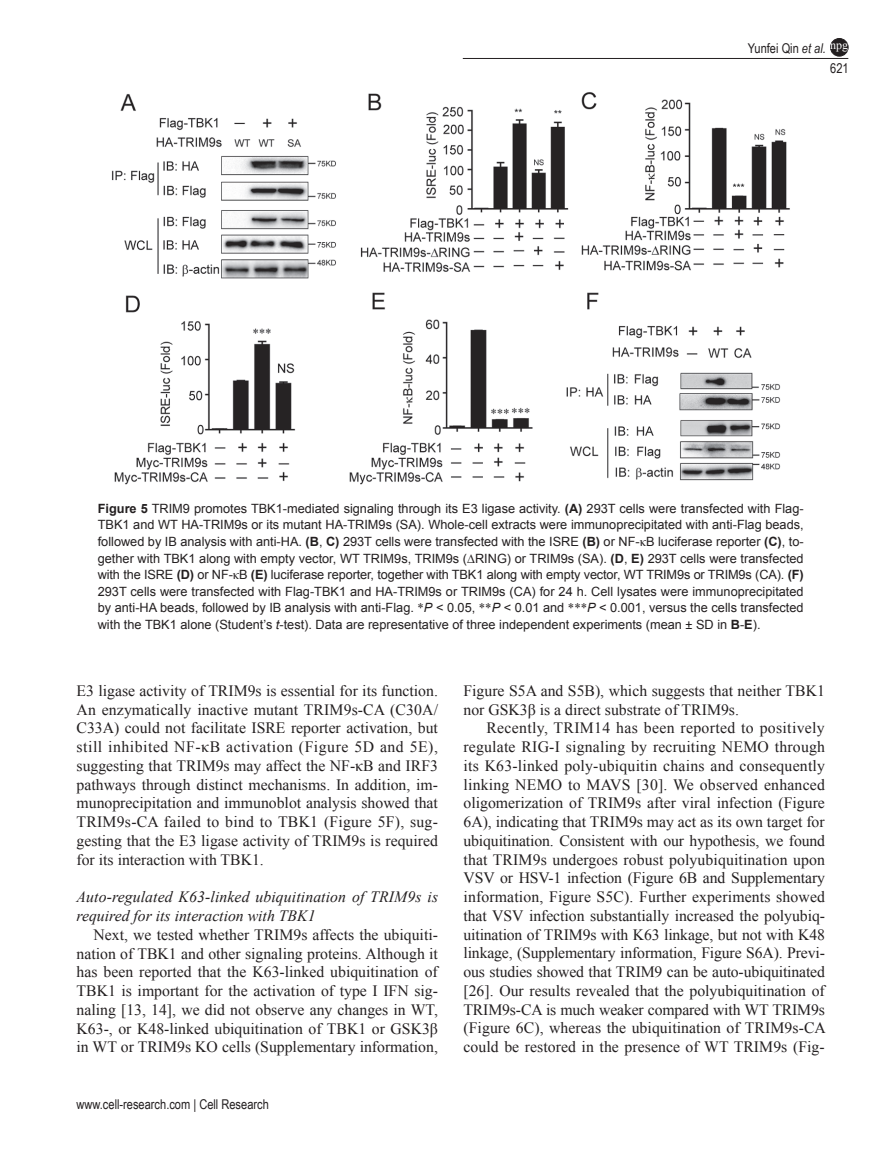
<style>
.page{position:relative;width:893px;height:1170px;background:#fff}
.page>*{position:absolute;margin:0;border:0;box-sizing:border-box;transform-origin:0 0}
.t1{font:15.75px/18.8px "Times New Roman";color:#231f20;text-align:justify}
.t2{font:15.75px/18.8px "Times New Roman PS Italic MT2";letter-spacing:.005em;color:#231f20}
.t3{font:13.5px "Arial Narrow";color:#231f20}
.t4{font:12.75px/16.5px "Arial MT2";color:#231f20}
.t5{font:12.75px/16.5px "Arial";color:#231f20}
.t6{font:12px "Times New Roman PSMT2";color:#fff}
.s1{font-style:italic}
.s2{font-family:"Arial";font-weight:700}
.s3{font-family:"Arial"}
.s4{font-weight:700}
.s5{font-family:"Times New Roman"}
.s6{font-family:"Times New Roman PSMT2"}
.s7{font-family:"Arial MT2"}
</style>
<div class="page">
<hr style="left:463px;top:58px;width:385px;height:1px;background:#231f20">
<div style="left:830px;top:38px;width:18px;height:18px;background:#231f20;border-radius:50%"></div>
<div style="left:830px;top:38px;width:18px;height:18px;border:1px solid #231f20;border-radius:50%"></div>
<img style="left:111px;top:92px;width:679px;height:393px">
<p class="t3" style="left:748px;top:39px;width:80px">Yunfei Qin <span class="s1">et al.</span></p>
<p class="t6" style="left:830px;top:37px;width:19px">npg</p>
<p class="t3" style="left:830px;top:58px;width:20px">621</p>
<p class="t4" style="left:98px;top:500px;width:707px"><span class="s2">Figure 5</span> TRIM9 promotes TBK1-mediated signaling through its E3 ligase activity. <span class="s2">(A)</span> <span class="s3">293T cells were transfected with Flag-<br></span>TBK1 and WT HA-TRIM9s or its mutant HA-TRIM9s (SA). Whole-cell extracts were immunoprecipitated with anti-Flag beads,</p>
<p class="t5" style="left:98px;top:533px;width:707px">followed by IB analysis with anti-HA. <span class="s4">(B</span>, <span class="s4">C)</span> 293T cells were transfected with the ISRE <span class="s4">(B)</span> or NF-<span class="s5">κ</span>B luciferase reporter <span class="s4">(C)</span>, to-</p>
<p class="t4" style="left:98px;top:550px;width:707px;text-align:justify">gether with TBK1 along with empty vector, WT TRIM9s, TRIM9s (∆RING) or TRIM9s (SA). <span class="s2">(D</span><span class="s3">,</span> <span class="s2">E)</span> <span class="s3">293T cells were transfected with the ISRE</span> <span class="s2">(D)</span> <span class="s3">or NF-</span><span class="s5">κ</span><span class="s3">B</span> <span class="s2">(E)</span> luciferase reporter, together with TBK1 along with empty vector, WT TRIM9s or TRIM9s (CA). <span class="s2">(F)<br></span>293T cells were transfected with Flag-TBK1 and HA-TRIM9s or TRIM9s (CA) for 24 h. Cell lysates were immunoprecipitated</p>
<p class="t5" style="left:98px;top:599px;width:707px">by anti-HA beads, followed by IB analysis with anti-Flag. <span class="s6">*</span><span class="s1">P</span> &lt; 0.05, <span class="s6">**</span><span class="s1">P</span> &lt; 0.01 and <span class="s6">***</span><span class="s1">P</span> &lt; 0.001, versus the cells transfected <span class="s7">with the TBK1 alone (Student’s</span> <span class="s1">t</span>-test). Data are representative of three independent experiments (mean ± SD in <span class="s4">B</span>-<span class="s4">E</span>).</p>
<p class="t1" style="left:77px;top:681px;width:363px">E3 ligase activity of TRIM9s is essential for its function.<br>An enzymatically inactive mutant TRIM9s-CA (C30A/ C33A) could not facilitate ISRE reporter activation, but still inhibited NF-κB activation (Figure 5D and 5E), suggesting that TRIM9s may affect the NF-κB and IRF3 pathways through distinct mechanisms. In addition, im&shy;munoprecipitation and immunoblot analysis showed that TRIM9s-CA failed to bind to TBK1 (Figure 5F), sug&shy;gesting that the E3 ligase activity of TRIM9s is required for its interaction with TBK1.</p>
<p class="t2" style="left:77px;top:887px;width:363px">Auto-regulated K63-linked ubiquitination of TRIM9s is required for its interaction with TBK1</p>
<p class="t1" style="left:77px;top:924px;width:363px;text-indent:17px">Next, we tested whether TRIM9s affects the ubiquiti&shy;nation of TBK1 and other signaling proteins. Although it has been reported that the K63-linked ubiquitination of TBK1 is important for the activation of type I IFN sig&shy;naling [13, 14], we did not observe any changes in WT, K63-, or K48-linked ubiquitination of TBK1 or GSK3β in WT or TRIM9s KO cells (Supplementary information,</p>
<p class="t3" style="left:77px;top:1094px;width:194px">www.cell-research.com | Cell Research</p>
<p class="t1" style="left:463px;top:681px;width:363px">Figure S5A and S5B), which suggests that neither TBK1 nor GSK3β is a direct substrate of TRIM9s.</p>
<p class="t1" style="left:463px;top:718px;width:364px;text-indent:23px">Recently, TRIM14 has been reported to positively regulate RIG-I signaling by recruiting NEMO through its K63-linked poly-ubiquitin chains and consequently linking NEMO to MAVS [30]. We observed enhanced oligomerization of TRIM9s after viral infection (Figure 6A), indicating that TRIM9s may act as its own target for ubiquitination. Consistent with our hypothesis, we found that TRIM9s undergoes robust polyubiquitination upon VSV or HSV-1 infection (Figure 6B and Supplementary information, Figure S5C). Further experiments showed that VSV infection substantially increased the polyubiq&shy;uitination of TRIM9s with K63 linkage, but not with K48 linkage, (Supplementary information, Figure S6A). Previ&shy;ous studies showed that TRIM9 can be auto-ubiquitinated [26]. Our results revealed that the polyubiquitination of TRIM9s-CA is much weaker compared with WT TRIM9s (Figure 6C), whereas the ubiquitination of TRIM9s-CA could be restored in the presence of WT TRIM9s (Fig<span class="s6">-</span></p>
</div>
